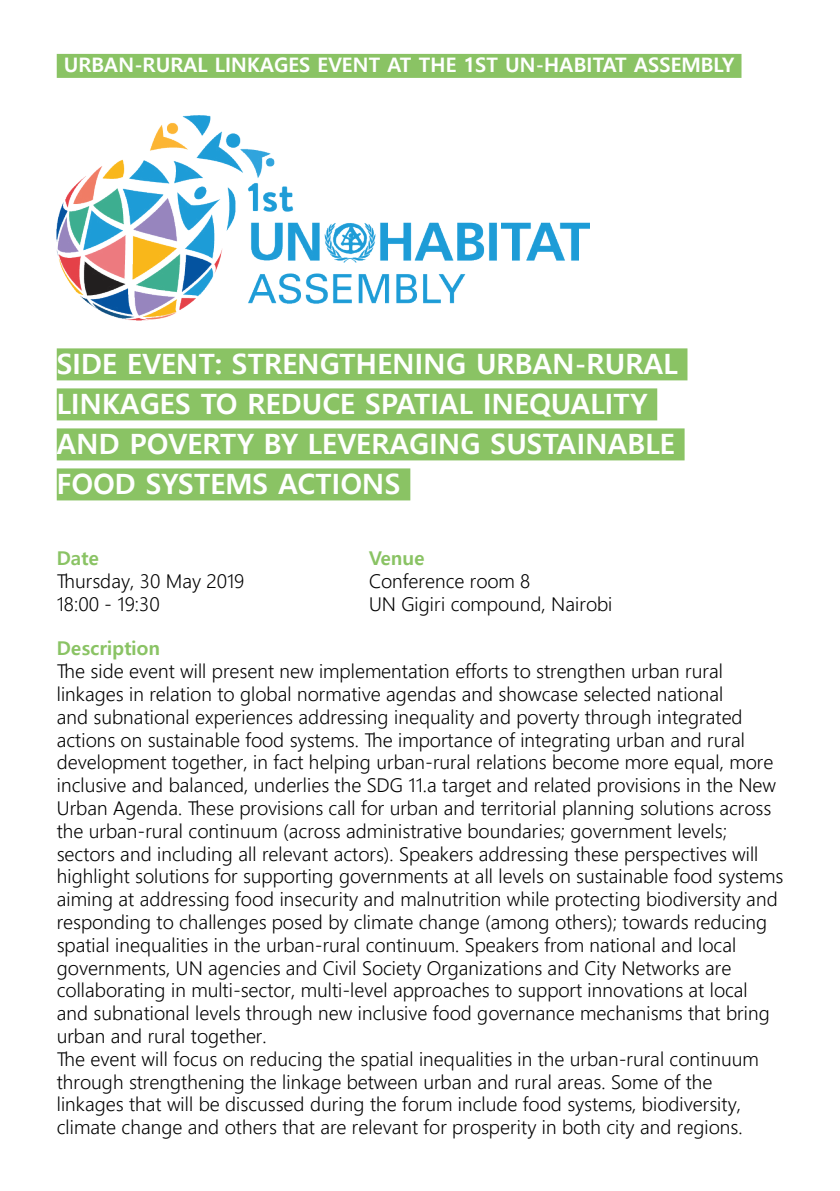
<style>
.page{position:relative;width:840px;height:1191px;background:#fff}
.page>*{position:absolute;margin:0;border:0;box-sizing:border-box;transform-origin:0 0}
.t1{font:700 28px/40px "Malgun Gothic";color:#fff}
.t2{font:700 20px "Malgun Gothic";color:#fff}
.t3{font:300 19px/22.8px "Malgun Gothic";color:#000}
.t4{font:700 19px "Malgun Gothic";color:#8ac364}
</style>
<div class="page">
<div style="left:57px;top:54px;width:684px;height:24px;background:#8ac364"></div>
<img style="left:57px;top:116px;width:532px;height:205px">
<div style="left:57px;top:348px;width:630px;height:32px;background:#8ac364"></div>
<div style="left:57px;top:388px;width:600px;height:32px;background:#8ac364"></div>
<div style="left:57px;top:428px;width:627px;height:32px;background:#8ac364"></div>
<div style="left:57px;top:468px;width:353px;height:32px;background:#8ac364"></div>
<p class="t2" style="left:64px;top:53px;width:583px">URBAN-RU RAL LINKAGES EVENT AT THE 1ST UN -HABITAT ASSE</p>
<p class="t2" style="left:681px;top:53px;width:54px">MBLY</p>
<h1 class="t1" style="left:57px;top:344px;width:227px">SIDE EVENT: STRENG</h1>
<h1 class="t1" style="left:339px;top:344px;width:56px">THENING</h1>
<h1 class="t1" style="left:476px;top:344px;width:40px">URBAN</h1>
<h1 class="t1" style="left:574px;top:344px;width:68px">-RURAL</h1>
<h1 class="t1" style="left:57px;top:384px;width:18px">LINKAGES</h1>
<h1 class="t1" style="left:57px;top:384px;width:619px;text-indent:144px">TO REDUCE SPATIAL INEQUALITY<br>AND POVERTY BY LEVERAGING SU STAINABLE<br>FOOD</h1>
<h1 class="t1" style="left:146px;top:464px;width:256px">SYSTEM S ACTIONS</h1>
<p class="t4" style="left:57px;top:547px;width:44px">DATE</p>
<p class="t3" style="left:57px;top:570px;width:189px">Thursday, 30 May 2019<br>18:00 - 19:30</p>
<p class="t4" style="left:369px;top:547px;width:57px">VENUE</p>
<p class="t3" style="left:369px;top:570px;width:245px">Conference room 8<br>UN Gigiri compound, Nairobi</p>
<p class="t4" style="left:57px;top:637px;width:105px">DESCRIPTION</p>
<p class="t3" style="left:57px;top:660px;width:727px">The side event will present new implementation efforts to strengthen urban rural linkages in relation to global normative agendas and showcase selected national<br>and subnational experiences addressing inequality and poverty through integrated actions on sustainable food systems. The importance of integrating urban and rural development together, in fact helping urban-rural relations become more equal, more inclusive and balanced, underlies the SDG 11.a target and related provisions in the New Urban Agenda. These provisions call for urban and territorial planning solutions across the urban-rural continuum (across administrative boundaries; government levels; sectors and including all relevant actors). Speakers addressing these perspectives will highlight solutions for supporting governments at all levels on sustainable food systems aiming at addressing food insecurity and malnutrition while protecting biodiversity and responding to challenges posed by climate change (among others); towards reducing spatial inequalities in the urban-rural continuum. Speakers from national and local governments, UN agencies and Civil Society Organizations and City Networks are collaborating in multi-sector, multi-level approaches to support innovations at local and subnational levels through new inclusive food governance mechanisms that bring urban and rural together.<br>The event will focus on reducing the spatial inequalities in the urban-rural continuum through strengthening the linkage between urban and rural areas. Some of the linkages that will be discussed during the forum include food systems, biodiversity, climate change and others that are relevant for prosperity in both city and regions.</p>
</div>
